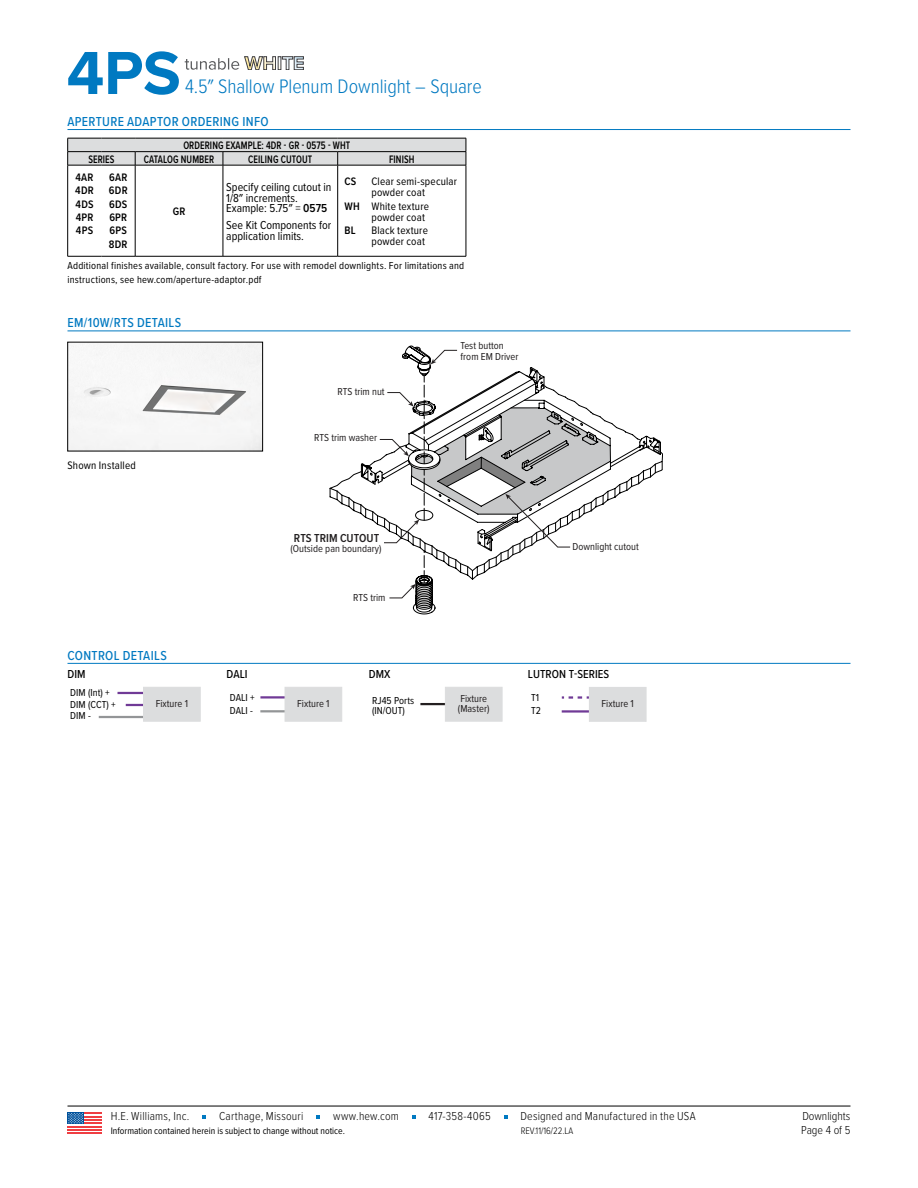
<style>
.page{position:relative;width:918px;height:1188px;background:#fff}
.page>*{position:absolute;margin:0;border:0;box-sizing:border-box;transform-origin:0 0}
.t1{font:700 63px "Proxima Nova";color:#0079c1}
.t2{font:300 20.25px "Proxima Nova Cond";letter-spacing:-.005em;color:#0079c1}
.t3{font:500 13.5px "Proxima Nova Cond";letter-spacing:.025em;color:#0079c1}
.t4{font:300 12px/13.6px "Proxima Nova Cond";letter-spacing:.015em;color:#000}
.t5{font:12px/10.5px "Proxima Nova Cond";color:#000}
.t6{font:500 12px "Proxima Nova Cond";color:#000}
.t7{font:600 12px "Proxima Nova Cond";color:#221f20}
.t8{font:11.25px/11.2px "Proxima Nova Cond";letter-spacing:.015em;color:#000}
.t9{font:600 11.25px "Proxima Nova Cond";letter-spacing:.01em;color:#000;scale:.85 1}
.t10{font:600 11.25px/13.4px "Proxima Nova Cond";letter-spacing:.01em;color:#000;text-align:justify}
.t11{font:10.5px/11.4px "Proxima Nova Cond";letter-spacing:.02em;color:#000}
.t12{font:10.5px/10.5px "Proxima Nova Cond";color:#221f20}
.t13{font:10.5px/9.8px "Proxima Nova Cond";color:#231f20}
.t14{font:10.5px/13.2px "Proxima Nova Cond";color:#000}
.t15{font:9.75px "Proxima Nova Cond";color:#000}
.t16{font:300 9.75px "Proxima Nova Cond";color:#000}
.s1{font-weight:600}
</style>
<div class="page">
<hr style="left:68px;top:129px;width:782px;height:1px;background:#0079c1">
<hr style="left:68px;top:331px;width:782px;height:1px;background:#0079c1">
<hr style="left:68px;top:663px;width:782px;height:1px;background:#0079c1">
<svg style="left:68px;top:138px;width:399px;height:27px;background:#cacbcc"></svg>
<hr style="left:68px;top:165px;width:33px;height:1px;background:#000">
<hr style="left:68px;top:165px;width:1px;height:91px;background:#000">
<hr style="left:101px;top:165px;width:34px;height:1px;background:#000">
<hr style="left:135px;top:165px;width:88px;height:1px;background:#000">
<hr style="left:135px;top:165px;width:1px;height:91px;background:#000">
<hr style="left:223px;top:165px;width:115px;height:1px;background:#000">
<hr style="left:223px;top:165px;width:1px;height:91px;background:#000">
<hr style="left:338px;top:165px;width:128px;height:1px;background:#000">
<hr style="left:337px;top:165px;width:1px;height:91px;background:#000">
<hr style="left:466px;top:165px;width:1px;height:91px;background:#000">
<hr style="left:68px;top:256px;width:33px;height:1px;background:#000">
<hr style="left:101px;top:256px;width:34px;height:1px;background:#000">
<hr style="left:135px;top:256px;width:88px;height:1px;background:#000">
<hr style="left:223px;top:256px;width:115px;height:1px;background:#000">
<hr style="left:338px;top:256px;width:128px;height:1px;background:#000">
<img style="left:70px;top:344px;width:191px;height:105px">
<svg style="left:330px;top:350px;width:333px;height:249px"></svg>
<hr style="left:260px;top:696px;width:61px;height:3px;background:#703a96">
<hr style="left:260px;top:710px;width:79px;height:2px;background:#939597">
<div style="left:285px;top:687px;width:57px;height:35px;background:#dcddde"></div>
<hr style="left:126px;top:704px;width:61px;height:2px;background:#703a96">
<hr style="left:420px;top:703px;width:61px;height:2px;background:#231f20">
<div style="left:445px;top:687px;width:57px;height:35px;background:#dcddde"></div>
<hr style="left:118px;top:692px;width:69px;height:2px;background:#703a96">
<hr style="left:99px;top:716px;width:100px;height:2px;background:#939597">
<div style="left:143px;top:687px;width:58px;height:35px;background:#dcddde"></div>
<svg style="left:562px;top:696px;width:27px;height:3px"></svg>
<hr style="left:562px;top:710px;width:81px;height:3px;background:#703a96">
<div style="left:589px;top:687px;width:57px;height:34px;background:#dcddde"></div>
<div style="left:589px;top:687px;width:57px;height:35px;border:1px solid #dcddde"></div>
<hr style="left:68px;top:1106px;width:782px;height:1px;background:#000">
<svg style="left:202px;top:1116px;width:4px;height:3px"></svg>
<svg style="left:316px;top:1116px;width:4px;height:3px"></svg>
<svg style="left:412px;top:1116px;width:4px;height:3px"></svg>
<div style="left:68px;top:1112px;width:34px;height:22px;background:linear-gradient(to right,#fff,#fff)"></div>
<hr style="left:68px;top:1126px;width:34px;height:1px;background:#ef3e42">
<hr style="left:68px;top:1129px;width:34px;height:2px;background:#ef3e42">
<hr style="left:68px;top:1132px;width:34px;height:2px;background:#ef3e42">
<hr style="left:68px;top:1122px;width:34px;height:2px;background:#ef3e42">
<hr style="left:68px;top:1119px;width:34px;height:2px;background:#ef3e42">
<hr style="left:68px;top:1116px;width:34px;height:1px;background:#ef3e42">
<hr style="left:68px;top:1112px;width:34px;height:2px;background:#ef3e42">
<div style="left:68px;top:1112px;width:16px;height:12px;background:#00529c"></div>
<svg style="left:68px;top:1113px;width:15px;height:11px"></svg>
<svg style="left:185px;top:57px;width:118px;height:13px"></svg>
<h1 class="t1" style="left:67px;top:26px;width:116px">4PS</h1>
<h2 class="t2" style="left:185px;top:71px;width:298px">4.5″ Shallow Plenum Downlight – Square</h2>
<p class="t3" style="left:68px;top:112px;width:203px">APERTURE ADAPTOR ORDERING INFO</p>
<p class="t9" style="left:183px;top:137px;width:198px">ORDERING EXAMPLE: 4DR - GR - 0575 - WHT</p>
<p class="t9" style="left:88px;top:151px;width:32px">SERIES</p>
<p class="t9" style="left:144px;top:151px;width:84px">CATALOG NUMBER</p>
<p class="t9" style="left:248px;top:151px;width:77px">CEILING CUTOUT</p>
<p class="t9" style="left:389px;top:151px;width:31px">FINISH</p>
<p class="t10" style="left:75px;top:170px;width:20px">4AR 4DR 4DS 4PR 4PS</p>
<p class="t10" style="left:109px;top:170px;width:20px">6AR 6DR 6DS 6PR 6PS 8DR</p>
<p class="t10" style="left:344px;top:174px;width:13px">CS</p>
<p class="t8" style="left:371px;top:175px;width:87px">Clear semi-specular powder coat</p>
<p class="t8" style="left:371px;top:200px;width:59px;text-indent:-27px"><span class="s1">WH</span> White texture powder coat</p>
<p class="t10" style="left:344px;top:223px;width:13px">BL</p>
<p class="t8" style="left:371px;top:224px;width:58px">Black texture powder coat</p>
<p class="t11" style="left:68px;top:259px;width:398px;line-height:13.5px">Additional finishes available, consult factory. For use with remodel downlights. For limitations and instructions, see hew.com/aperture-adaptor.pdf</p>
<p class="t3" style="left:68px;top:313px;width:115px">EM/10W/RTS DETAILS</p>
<p class="t5" style="left:226px;top:181px;width:107px">Specify ceiling cutout in<br>1/8″ increments.<br>Example: 5.75″ = <span class="s1">0575</span></p>
<p class="t5" style="left:226px;top:220px;width:107px">See Kit Components for application limits.</p>
<p class="t10" style="left:173px;top:204px;width:14px">GR</p>
<p class="t8" style="left:68px;top:459px;width:70px">Shown Installed</p>
<p class="t3" style="left:68px;top:645px;width:101px">CONTROL DETAILS</p>
<p class="t12" style="left:338px;top:385px;width:49px">RTS trim nut</p>
<p class="t12" style="left:314px;top:432px;width:64px">RTS trim washer</p>
<p class="t12" style="left:461px;top:340px;width:59px">Test button from EM Driver</p>
<p class="t7" style="left:294px;top:529px;width:87px">RTS TRIM CUTOUT</p>
<p class="t12" style="left:291px;top:543px;width:92px">(Outside pan boundary)</p>
<p class="t12" style="left:573px;top:541px;width:68px">Downlight cutout</p>
<p class="t12" style="left:353px;top:591px;width:34px">RTS trim</p>
<p class="t6" style="left:227px;top:665px;width:23px">DALI</p>
<p class="t14" style="left:230px;top:690px;width:26px">DALI +<br>DALI -</p>
<p class="t6" style="left:369px;top:665px;width:23px">DMX</p>
<p class="t11" style="left:372px;top:695px;width:44px;line-height:9.8px">RJ45 Ports (IN/OUT)</p>
<p class="t6" style="left:68px;top:665px;width:20px">DIM</p>
<p class="t11" style="left:70px;top:686px;width:47px">DIM (Int) +<br>DIM (CCT) +<br>DIM -</p>
<p class="t13" style="left:156px;top:698px;width:34px">Fixture 1</p>
<p class="t13" style="left:458px;top:693px;width:33px">Fixture (Master)</p>
<p class="t13" style="left:297px;top:698px;width:34px">Fixture 1</p>
<p class="t6" style="left:528px;top:665px;width:83px">LUTRON T-SERIES</p>
<p class="t13" style="left:602px;top:698px;width:34px">Fixture 1</p>
<p class="t11" style="left:531px;top:690px;width:11px;line-height:13.2px">T1<br>T2</p>
<p class="t4" style="left:111px;top:1109px;width:80px">H.E. Williams, Inc.</p>
<p class="t4" style="left:219px;top:1109px;width:86px">Carthage, Missouri</p>
<p class="t4" style="left:333px;top:1109px;width:67px">www.hew.com</p>
<p class="t4" style="left:429px;top:1109px;width:64px">417-358-4065</p>
<p class="t4" style="left:520px;top:1109px;width:177px">Designed and Manufactured in the USA</p>
<p class="t15" style="left:111px;top:1123px;width:236px">Information contained herein is subject to change without notice.</p>
<p class="t16" style="left:521px;top:1123px;width:54px">REV.11/16/22.LA</p>
<p class="t4" style="left:801px;top:1109px;width:51px">Downlights<br>Page 4 of 5</p>
</div>
